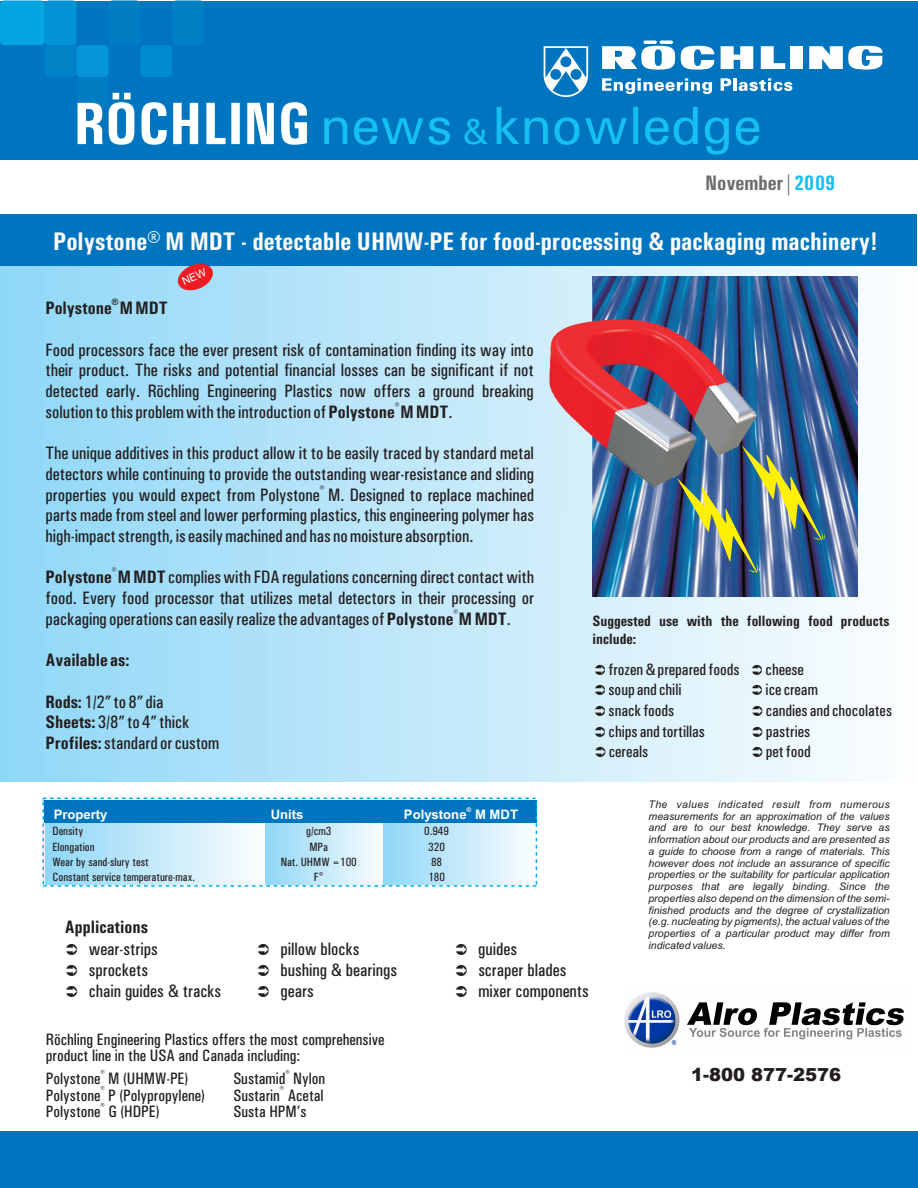
<style>
.page{position:relative;width:918px;height:1188px;background:#fff}
.page>*{position:absolute;margin:0;border:0;box-sizing:border-box;transform-origin:0 0}
.t1{font:500 54px "Univers";color:#15c0f2}
.t2{font:500 condensed 25.5px "Univers";color:#fefcfa}
.t3{font:500 condensed 21px "Univers";color:#6c6d70}
.t4{font:500 condensed 18px/20.7px "Univers";color:#231f20;text-align:justify}
.t5{font:500 condensed 18px "Univers";color:#231f20}
.t6{font:900 18px "Arial";color:#221e1f}
.t7{font:500 condensed 16.5px/16.4px "Univers";color:#231f20}
.t8{font:500 condensed 15px/17.7px "Univers";color:#231f20}
.t9{font:700 13.05px "Arial";color:#fff}
.t10{font:500 condensed 12px "Univers";color:#231f20}
.t11{font:italic 10.5px/11.7px "Arial";color:#231f20;text-align:justify}
.t12{font:500 condensed 9px "Univers";color:#231f20}
.t13{font:700 9px "Arial";color:#231f20}
.t14{font:500 condensed 9px "Univers";color:#231f20}
.t15{font:500 condensed 8.25px "Univers";color:#231f20}
.t16{font:700 6.6px "Arial";color:#fff}
.s1{font-stretch:condensed;font-size:60px;color:#fff}
.s2{font-size:36px}
.s3{color:#15c0f2}
.s4{font-style:inherit}
.s5{font-family:"Arial";font-weight:400;font-stretch:normal}
</style>
<div class="page">
<div style="left:0;top:214px;width:917px;height:53px;background:#0075bf"></div>
<div style="left:0;top:1px;width:918px;height:158px;background:#0075bf"></div>
<svg style="left:0;top:0;width:202px;height:77px"></svg>
<div style="left:0;top:1131px;width:918px;height:57px;background:#0075bf"></div>
<div style="left:0;top:267px;width:917px;height:515px;background:linear-gradient(to right,#8fd7f7,#fcfdfe)"></div>
<svg style="left:602px;top:78px;width:110px;height:16px"></svg>
<svg style="left:721px;top:78px;width:71px;height:13px"></svg>
<svg style="left:544px;top:46px;width:44px;height:51px"></svg>
<svg style="left:602px;top:46px;width:73px;height:24px"></svg>
<svg style="left:721px;top:46px;width:32px;height:23px"></svg>
<svg style="left:681px;top:46px;width:33px;height:24px"></svg>
<svg style="left:761px;top:46px;width:24px;height:23px"></svg>
<div style="left:790px;top:46px;width:13px;height:23px;background:#fff"></div>
<svg style="left:809px;top:46px;width:74px;height:24px"></svg>
<svg style="left:644px;top:40px;width:13px;height:4px"></svg>
<svg style="left:660px;top:40px;width:13px;height:4px"></svg>
<svg style="left:42px;top:798px;width:495px;height:89px;background:#91cbeb"></svg>
<img style="left:592px;top:277px;width:265px;height:320px">
<img style="left:536px;top:286px;width:232px;height:220px">
<svg style="left:677px;top:445px;width:148px;height:128px;background:#5a7982"></svg>
<img style="left:624px;top:992px;width:280px;height:56px">
<svg style="left:595px;top:664px;width:10px;height:11px"></svg>
<svg style="left:595px;top:685px;width:10px;height:10px"></svg>
<svg style="left:752px;top:664px;width:10px;height:11px"></svg>
<svg style="left:595px;top:706px;width:10px;height:10px"></svg>
<svg style="left:752px;top:685px;width:10px;height:10px"></svg>
<svg style="left:595px;top:726px;width:10px;height:11px"></svg>
<svg style="left:753px;top:706px;width:9px;height:10px"></svg>
<svg style="left:595px;top:747px;width:10px;height:10px"></svg>
<svg style="left:753px;top:726px;width:9px;height:11px"></svg>
<svg style="left:753px;top:747px;width:9px;height:10px"></svg>
<svg style="left:177px;top:263px;width:37px;height:30px"></svg>
<h1 class="t1" style="left:74px;top:107px;width:689px"><span class="s1">RÖCHLING</span> news <span class="s2">&amp;</span>knowledge</h1>
<p class="t3" style="left:705px;top:176px;width:132px">November|<span class="s3">2009</span></p>
<h2 class="t2" style="left:53px;top:232px;width:826px">Polystone® M MDT - detectable UHMW-PE for food-processing &amp; packaging machinery!</h2>
<p class="t13" style="left:112px;top:299px;width:8px">®</p>
<p class="t5" style="left:45px;top:302px;width:124px">Polystone M MDT</p>
<p class="t4" style="left:45px;top:341px;width:490px">Food processors face the ever present risk of contamination finding its way into their product. The risks and potential financial losses can be significant if not detected early. Röchling Engineering Plastics now offers a ground breaking</p>
<p class="t12" style="left:395px;top:403px;width:6px">®</p>
<p class="t4" style="left:45px;top:403px;width:408px">solution to this problem with the introduction of <span class="s4">Polystone M MDT</span>.</p>
<p class="t4" style="left:45px;top:444px;width:490px">The unique additives in this product allow it to be easily traced by standard metal detectors while continuing to provide the outstanding wear-resistance and sliding properties you would expect from Polystone M. Designed to replace machined parts made from steel and lower performing plastics, this engineering polymer has high-impact strength, is easily machined and has no moisture absorption.</p>
<p class="t14" style="left:320px;top:485px;width:6px">®</p>
<p class="t12" style="left:112px;top:568px;width:6px">®</p>
<p class="t4" style="left:46px;top:568px;width:490px"><span class="s4">Polystone M MDT</span> complies with FDA regulations concerning direct contact with food. Every food processor that utilizes metal detectors in their processing or</p>
<p class="t12" style="left:453px;top:610px;width:6px">®</p>
<p class="t4" style="left:46px;top:610px;width:467px">packaging operations can easily realize the advantages of <span class="s4">Polystone M MDT</span>.</p>
<p class="t5" style="left:45px;top:654px;width:86px">Available as:</p>
<p class="t4" style="left:45px;top:693px;width:175px;text-align:left"><span class="s4">Rods:</span> 1/2” to 8” dia<br><span class="s4">Sheets:</span> 3/8” to 4” thick<br><span class="s4">Profiles:</span> standard or custom</p>
<p class="t8" style="left:593px;top:614px;width:298px">Suggested use with the following food products include:</p>
<p class="t7" style="left:609px;top:662px;width:133px">frozen &amp; prepared foods</p>
<p class="t7" style="left:766px;top:662px;width:40px">cheese</p>
<p class="t7" style="left:609px;top:683px;width:74px">soup and chili</p>
<p class="t7" style="left:766px;top:683px;width:54px">ice cream</p>
<p class="t7" style="left:609px;top:704px;width:67px">snack foods</p>
<p class="t7" style="left:766px;top:704px;width:128px">candies and chocolates</p>
<p class="t7" style="left:609px;top:724px;width:98px">chips and tortillas</p>
<p class="t7" style="left:766px;top:724px;width:46px">pastries</p>
<p class="t7" style="left:609px;top:745px;width:41px">cereals</p>
<p class="t7" style="left:766px;top:745px;width:47px">pet food</p>
<p class="t9" style="left:54px;top:809px;width:55px">Property</p>
<p class="t9" style="left:271px;top:809px;width:34px">Units</p>
<p class="t16" style="left:467px;top:807px;width:6px">®</p>
<p class="t9" style="left:404px;top:809px;width:116px">Polystone M MDT</p>
<p class="t10" style="left:52px;top:827px;width:32px">Density</p>
<p class="t10" style="left:306px;top:827px;width:26px">g/cm3</p>
<p class="t10" style="left:424px;top:827px;width:26px">0.949</p>
<p class="t10" style="left:52px;top:843px;width:44px">Elongation</p>
<p class="t10" style="left:309px;top:843px;width:20px">MPa</p>
<p class="t10" style="left:428px;top:843px;width:18px">320</p>
<p class="t10" style="left:52px;top:858px;width:98px">Wear by sand-slury test</p>
<p class="t10" style="left:281px;top:858px;width:78px">Nat. UHMW =100</p>
<p class="t10" style="left:431px;top:858px;width:13px">88</p>
<p class="t10" style="left:53px;top:873px;width:144px">Constant service temperature-max.</p>
<p class="t10" style="left:314px;top:873px;width:11px">F<span class="s5">°</span></p>
<p class="t10" style="left:428px;top:873px;width:18px">180</p>
<p class="t5" style="left:65px;top:921px;width:85px">Applications</p>
<p class="t4" style="left:89px;top:940px;width:71px">wear-strips</p>
<p class="t4" style="left:280px;top:940px;width:81px">pillow blocks</p>
<p class="t4" style="left:478px;top:940px;width:40px">guides</p>
<p class="t4" style="left:89px;top:961px;width:61px">sprockets</p>
<p class="t4" style="left:280px;top:961px;width:118px">bushing &amp; bearings</p>
<p class="t4" style="left:478px;top:961px;width:89px">scraper blades</p>
<p class="t4" style="left:89px;top:982px;width:134px">chain guides &amp; tracks</p>
<p class="t4" style="left:281px;top:982px;width:35px">gears</p>
<p class="t4" style="left:478px;top:982px;width:112px">mixer components</p>
<p class="t7" style="left:46px;top:1032px;width:340px">Röchling Engineering Plastics offers the most comprehensive product line in the USA and Canada including:</p>
<p class="t15" style="left:101px;top:1070px;width:6px">®</p>
<p class="t15" style="left:285px;top:1070px;width:6px">®</p>
<p class="t7" style="left:46px;top:1072px;width:144px">Polystone M (UHMW-PE)</p>
<p class="t7" style="left:233px;top:1072px;width:93px">Sustamid Nylon</p>
<p class="t15" style="left:101px;top:1087px;width:6px">®</p>
<p class="t15" style="left:280px;top:1087px;width:6px">®</p>
<p class="t7" style="left:46px;top:1088px;width:161px">Polystone P (Polypropylene)</p>
<p class="t7" style="left:233px;top:1088px;width:92px">Sustarin Acetal</p>
<p class="t15" style="left:101px;top:1104px;width:6px">®</p>
<p class="t7" style="left:46px;top:1105px;width:115px">Polystone G (HDPE)</p>
<p class="t7" style="left:233px;top:1105px;width:75px">Susta HPM’s</p>
<p class="t11" style="left:648px;top:799px;width:243px">The values indicated result from numerous measurements for an approximation of the values and are to our best knowledge. They serve as information about our products and are presented as a guide to choose from a range of materials. This however does not include an assurance of specific properties or the suitability for particular application purposes that are legally binding. Since the properties also depend on the dimension of the semi&shy;finished products and the degree of crystallization (e.g. nucleating by pigments), the actual values of the properties of a particular product may differ from indicated values.</p>
<p class="t6" style="left:691px;top:1062px;width:152px">1-800 877-2576</p>
</div>
